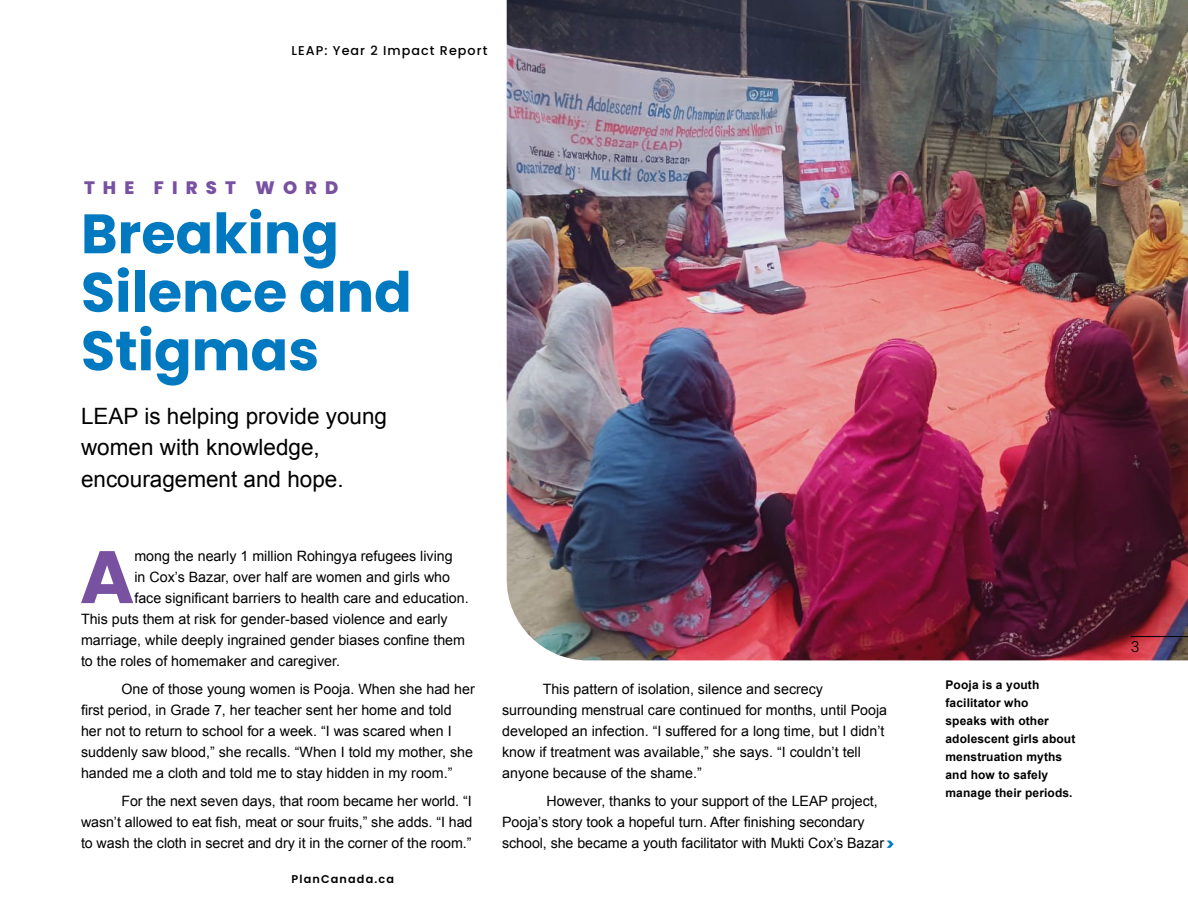
<style>
.page{position:relative;width:1188px;height:918px;background:#fff}
.page>*{position:absolute;margin:0;border:0;box-sizing:border-box;transform-origin:0 0}
.t1{font:700 74.1px "Poppins";color:#7851a1}
.t2{font:700 55.5px/58.5px "Poppins";color:#0079c1}
.t3{font:22.5px/31.5px "Arial";color:#000}
.t4{font:800 18px "Poppins";letter-spacing:.45em;color:#7851a1}
.t5{font:700 16.5px "Poppins";color:#0079c1}
.t6{font:300 15px "Poppins";color:#000}
.t7{font:14.25px/21px "Arial";color:#000}
.t8{font:500 12.75px "Poppins";letter-spacing:.08em;color:#000}
.t9{font:700 12px/18px "Arial";letter-spacing:.01em;color:#000}
.t10{font:600 11.25px "Poppins";letter-spacing:.1em;color:#000}
</style>
<div class="page">
<img style="left:507px;top:0;width:681px;height:660px">
<hr style="left:1131px;top:636px;width:57px;height:1px;background:#000">
<p class="t8" style="left:292px;top:43px;width:197px">LEAP: Year 2 Impact Report</p>
<p class="t4" style="left:84px;top:178px;width:256px">THE FIRST WORD</p>
<h2 class="t2" style="left:81px;top:205px;width:332px">Breaking<br>Silence and<br>Stigmas</h2>
<h3 class="t3" style="left:81px;top:400px;width:308px">LEAP is helping provide young women with knowledge, encouragement and hope.</h3>
<h1 class="t1" style="left:80px;top:534px;width:56px">A</h1>
<p class="t7" style="left:134px;top:546px;width:320px">mong the nearly 1 million Rohingya refugees living</p>
<p class="t7" style="left:134px;top:567px;width:317px">in Cox’s Bazar, over half are women and girls who</p>
<p class="t7" style="left:134px;top:588px;width:336px">face significant barriers to health care and education.</p>
<p class="t7" style="left:81px;top:609px;width:368px">This puts them at risk for gender-based violence and early</p>
<p class="t7" style="left:81px;top:630px;width:386px">marriage, while deeply ingrained gender biases confine them</p>
<p class="t7" style="left:81px;top:651px;width:261px">to the roles of homemaker and caregiver.</p>
<p class="t7" style="left:81px;top:679px;width:395px;text-indent:40px">One of those young women is Pooja. When she had her first period, in Grade 7, her teacher sent her home and told her not to return to school for a week. “I was scared when I suddenly saw blood,” she recalls. “When I told my mother, she handed me a cloth and told me to stay hidden in my room.”</p>
<p class="t7" style="left:81px;top:790px;width:393px;text-align:justify;text-indent:40px">For the next seven days, that room became her world. “I wasn’t allowed to eat fish, meat or sour fruits,” she adds. “I had to wash the cloth in secret and dry it in the corner of the room.”</p>
<p class="t10" style="left:292px;top:872px;width:104px">PlanCanada.ca</p>
<p class="t7" style="left:502px;top:679px;width:386px;text-indent:40px">This pattern of isolation, silence and secrecy surrounding menstrual care continued for months, until Pooja developed an infection. “I suffered for a long time, but I didn’t know if treatment was available,” she says. “I couldn’t tell anyone because of the shame.”</p>
<p class="t7" style="left:502px;top:790px;width:383px;text-indent:44px">However, thanks to your support of the LEAP project,<br>Pooja’s story took a hopeful turn. After finishing secondary school, she became a youth facilitator with Mukti Cox’s Bazar</p>
<p class="t5" style="left:886px;top:834px;width:10px">&gt;</p>
<p class="t9" style="left:946px;top:676px;width:131px">Pooja is a youth facilitator who<br>speaks with other adolescent girls about menstruation myths and how to safely manage their periods.</p>
<p class="t6" style="left:1131px;top:638px;width:10px">3</p>
</div>
